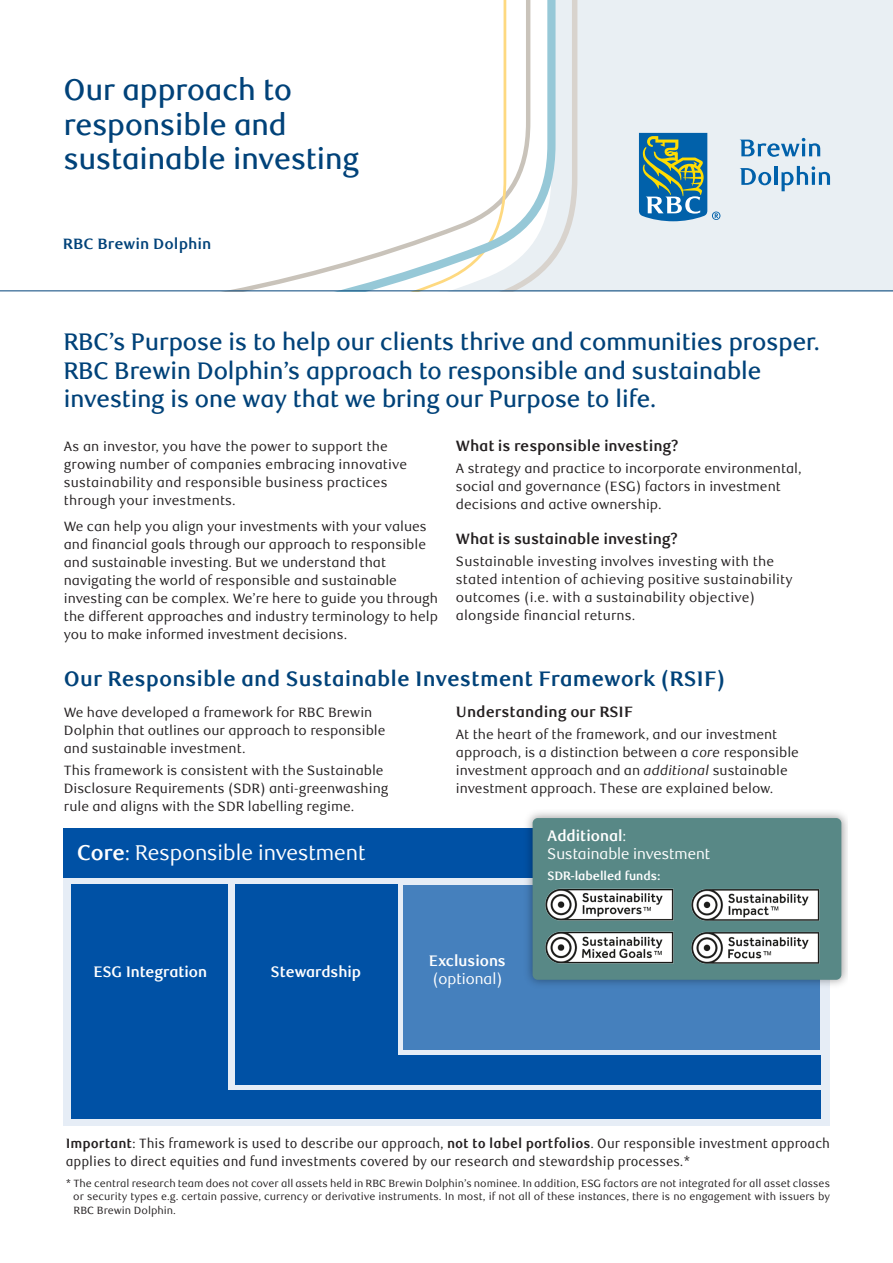
<style>
.page{position:relative;width:893px;height:1263px;background:#fff}
.page>*{position:absolute;margin:0;border:0;box-sizing:border-box;transform-origin:0 0}
.Factsheet_cover_title{font:500 30px/34.5px "RBC Display";color:#004279}
.Brochure_intro_text{font:500 24px/28.5px "RBC Display";color:#004279}
.t1{font:21.45px "RBC Display";color:#fff}
.Brochure_Subtitle_Level_1{font:700 21px "RBC Text";color:#004279}
.t2{font:700 15.3px/18.3px "RBC Display";color:#fff}
.t3{font:15.3px/18.3px "RBC Display";color:#fff}
.Brochure_Subtitle_Level_2{font:700 15px "RBC Text";letter-spacing:-.01em;color:#231f20}
.Factsheet_cover_date{font:700 15px "RBC Text";color:#004279}
.Brochure_Body_Copy{font:13.5px/18px "RBC Text";color:#231f20}
.Factsheet_Body_Copy{font:13.5px/18px "RBC Text";color:#231f20}
.Brochure_Legal_Text{font:13.5px/18px "RBC Text Cond";color:#231f20}
.t4{font:700 12.3px "RBC Display";color:#fff}
.Brochure_Legal_Text-2{font:10.5px/13.5px "RBC Text";color:#231f20;text-align:justify}
.s1{font-style:italic}
.s2{font-weight:700}
.s3{font-weight:400}
.s4{font-family:"RBC Text"}
.s5{font-family:"RBC Text Cond"}
</style>
<div class="page">
<div style="left:0;top:0;width:893px;height:291px;background:#e9eff3"></div>
<svg style="left:556px;top:0;width:21px;height:257px"></svg>
<div style="left:0;top:0;width:556px;height:290px;background:#fff"></div>
<svg style="left:63px;top:878px;width:767px;height:247px;background:#d7e3f0"></svg>
<div style="left:63px;top:828px;width:767px;height:50px;background:#0051a5"></div>
<div style="left:71px;top:885px;width:157px;height:234px;background:#0051a5"></div>
<div style="left:235px;top:885px;width:163px;height:199px;background:#0051a5"></div>
<div style="left:203px;top:1090px;width:617px;height:29px;background:#0051a5"></div>
<div style="left:235px;top:1055px;width:585px;height:29px;background:#0051a5"></div>
<div style="left:403px;top:885px;width:417px;height:164px;background:#4580bd"></div>
<img style="left:519px;top:812px;width:329px;height:182px">
<div style="left:533px;top:818px;width:308px;height:162px;background:#588886;border-radius:5px"></div>
<img style="left:691px;top:932px;width:129px;height:32px">
<img style="left:691px;top:889px;width:129px;height:32px">
<img style="left:545px;top:888px;width:129px;height:33px">
<img style="left:545px;top:931px;width:129px;height:33px">
<svg style="left:639px;top:133px;width:81px;height:88px"></svg>
<svg style="left:740px;top:138px;width:80px;height:19px"></svg>
<svg style="left:740px;top:168px;width:31px;height:17px"></svg>
<hr style="left:774px;top:166px;width:4px;height:19px;background:#0161aa">
<svg style="left:781px;top:166px;width:49px;height:25px"></svg>
<hr style="left:0;top:290px;width:893px;height:1px;background:#004279">
<p class="Factsheet_cover_title" style="left:64px;top:74px;width:297px">Our approach to responsible and sustainable investing</p>
<p class="Factsheet_cover_date" style="left:63px;top:235px;width:150px">RBC Brewin Dolphin</p>
<p class="Brochure_intro_text" style="left:64px;top:328px;width:757px">RBC’s Purpose is to help our clients thrive and communities prosper.<br>RBC Brewin Dolphin’s approach to responsible and sustainable investing is one way that we bring our Purpose to life.</p>
<p class="Factsheet_Body_Copy" style="left:64px;top:437px;width:345px">As an investor, you have the power to support the growing number of companies embracing innovative sustainability and responsible business practices through your investments.</p>
<p class="Factsheet_Body_Copy" style="left:64px;top:518px;width:376px">We can help you align your investments with your values and financial goals through our approach to responsible and sustainable investing. But we understand that navigating the world of responsible and sustainable investing can be complex. We’re here to guide you through the different approaches and industry terminology to help you to make informed investment decisions.</p>
<p class="Brochure_Subtitle_Level_2" style="left:456px;top:437px;width:224px">What is responsible investing?</p>
<p class="Brochure_Body_Copy" style="left:456px;top:460px;width:347px">A strategy and practice to incorporate environmental, social and governance (ESG) factors in investment decisions and active ownership.</p>
<p class="Brochure_Subtitle_Level_2" style="left:456px;top:530px;width:224px">What is sustainable investing?</p>
<p class="Brochure_Body_Copy" style="left:456px;top:553px;width:338px">Sustainable investing involves investing with the stated intention of achieving positive sustainability outcomes (i.e. with a sustainability objective) alongside financial returns.</p>
<p class="Brochure_Subtitle_Level_1" style="left:64px;top:666px;width:663px">Our Responsible and Sustainable Investment Framework (RSIF)</p>
<p class="Brochure_Body_Copy" style="left:64px;top:703px;width:323px">We have developed a framework for RBC Brewin<br>Dolphin that outlines our approach to responsible and sustainable investment.</p>
<p class="Brochure_Body_Copy" style="left:64px;top:761px;width:326px">This framework is consistent with the Sustainable<br>Disclosure Requirements (SDR) anti-greenwashing rule and aligns with the SDR labelling regime.</p>
<p class="Brochure_Subtitle_Level_2" style="left:456px;top:703px;width:178px">Understanding our RSIF</p>
<p class="Brochure_Body_Copy" style="left:456px;top:726px;width:345px">At the heart of the framework, and our investment approach, is a distinction between a <span class="s1">core</span> responsible investment approach and an <span class="s1">additional</span> sustainable investment approach. These are explained below.</p>
<p class="t1" style="left:77px;top:840px;width:290px"><span class="s2">Core</span>: Responsible investment</p>
<p class="t2" style="left:94px;top:962px;width:115px">ESG Integration</p>
<p class="t2" style="left:271px;top:962px;width:92px">Stewardship</p>
<p class="t2" style="left:429px;top:952px;width:78px">Exclusions <span class="s3">(optional)</span></p>
<p class="t3" style="left:548px;top:827px;width:164px"><span class="s2">Additional</span>:<br>Sustainable investment</p>
<p class="t4" style="left:548px;top:869px;width:114px">SDR-labelled funds:</p>
<p class="Brochure_Legal_Text" style="left:66px;top:1135px;width:766px"><span class="s2">Important</span>: This framework is used to describe our approach, <span class="s2">not to label portfolios</span>. Our responsible investment approach applies to direct equities and fund investments covered by our research and stewardship processes.<span class="s4">*</span></p>
<p class="Brochure_Legal_Text-2" style="left:73px;top:1176px;width:758px;text-indent:-8px"><span class="s5">*</span> The central research team does not cover all assets held in RBC Brewin Dolphin’s nominee. In addition, ESG factors are not integrated for all asset classes or security types e.g. certain passive, currency or derivative instruments. In most, if not all of these instances, there is no engagement with issuers by RBC Brewin Dolphin.</p>
</div>
